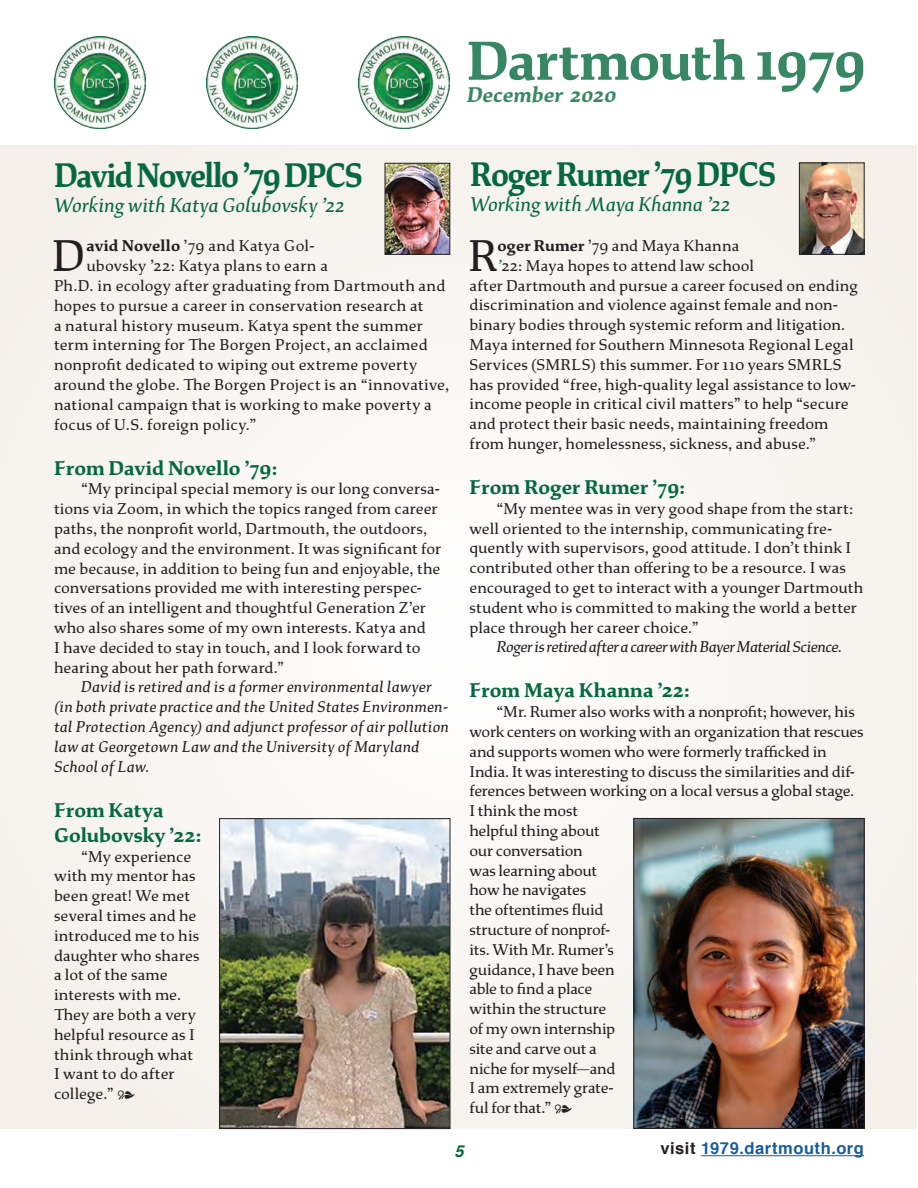
<style>
.page{position:relative;width:918px;height:1188px;background:#fff}
.page>*{position:absolute;margin:0;border:0;box-sizing:border-box;transform-origin:0 0}
.t1{font:700 58.5px "Dartmouth Ruzicka";letter-spacing:-.025em;color:#06693e}
.Paragraph_Text_Lead{font:46.95px "Dartmouth Ruzicka";color:#231f20}
.Paragraph_Heading{font:700 36px "Dartmouth Ruzicka";letter-spacing:-.04em;color:#06693e;scale:.89 1}
.t2{font:italic 700 22.5px "Dartmouth Ruzicka";letter-spacing:.005em;color:#06693e}
.Paragraph_Sub_head{font:700 21px/25.2px "Dartmouth Ruzicka";color:#06693e}
.Paragraph_Sub_head-2{font:italic 21px "Dartmouth Ruzicka";color:#06693e}
.Paragraph_Text_2{font:16.5px/19.8px "Dartmouth Ruzicka";color:#231f20}
.Paragraph_Text_Lead-2{font:16.5px "Dartmouth Ruzicka";letter-spacing:.015em;color:#231f20}
.Paragraph_Text_2-2{font:italic 16.5px/19.8px "Dartmouth Ruzicka";letter-spacing:.01em;color:#231f20}
.Paragraph_Text_2-3{font:italic 16.5px "Dartmouth Ruzicka";letter-spacing:-.02em;color:#231f20}
.t3{font:700 16.5px "Helvetica";letter-spacing:.03em;color:#175d9e}
.t4{font:italic 700 16.5px "Helvetica";color:#06693e}
.s1{font-weight:700}
.s2{font-style:italic;color:#06693e}
.s3{color:#231f20}
</style>
<div class="page">
<hr style="left:701px;top:1155px;width:163px;height:1px;background:#175d9e">
<img style="left:54px;top:37px;width:91px;height:91px">
<img style="left:206px;top:37px;width:92px;height:91px">
<img style="left:359px;top:37px;width:91px;height:91px">
<div style="left:1px;top:145px;width:916px;height:984px;background:#f8f5f1"></div>
<img style="left:387px;top:165px;width:61px;height:88px">
<div style="left:385px;top:163px;width:65px;height:92px;border:1px solid #231f20"></div>
<img style="left:801px;top:165px;width:61px;height:88px">
<div style="left:799px;top:163px;width:65px;height:92px;border:1px solid #231f20"></div>
<img style="left:221px;top:820px;width:227px;height:307px">
<div style="left:219px;top:818px;width:231px;height:311px;border:1px solid #231f20"></div>
<img style="left:636px;top:820px;width:226px;height:307px">
<div style="left:634px;top:818px;width:230px;height:311px;border:1px solid #231f20"></div>
<h1 class="t1" style="left:467px;top:27px;width:401px">Dartmouth 1979</h1>
<h3 class="t2" style="left:467px;top:80px;width:151px">December 2020</h3>
<p class="Paragraph_Heading" style="left:54px;top:154px;width:348px">David Novello ’79 DPCS</p>
<p class="Paragraph_Sub_head-2" style="left:54px;top:191px;width:292px">Working with Katya Golubovsky ’22</p>
<p class="Paragraph_Text_Lead" style="left:52px;top:229px;width:36px">D</p>
<p class="Paragraph_Text_Lead-2" style="left:86px;top:237px;width:230px"><span class="s1">avid Novello</span> ’79 and Katya Gol-</p>
<p class="Paragraph_Text_Lead-2" style="left:86px;top:256px;width:243px">ubovsky ’22: Katya plans to earn a</p>
<p class="Paragraph_Text_Lead-2" style="left:54px;top:276px;width:393px">Ph.D. in ecology after graduating from Dartmouth and</p>
<p class="Paragraph_Text_Lead-2" style="left:54px;top:296px;width:371px">hopes to pursue a career in conservation research at</p>
<p class="Paragraph_Text_Lead-2" style="left:54px;top:316px;width:370px">a natural history museum. Katya spent the summer</p>
<p class="Paragraph_Text_Lead-2" style="left:54px;top:336px;width:375px">term interning for The Borgen Project, an acclaimed</p>
<p class="Paragraph_Text_Lead-2" style="left:54px;top:355px;width:365px">nonprofit dedicated to wiping out extreme poverty</p>
<p class="Paragraph_Text_Lead-2" style="left:54px;top:375px;width:397px">around the globe. The Borgen Project is an “innovative,</p>
<p class="Paragraph_Text_Lead-2" style="left:54px;top:395px;width:379px">national campaign that is working to make poverty a</p>
<p class="Paragraph_Text_Lead-2" style="left:54px;top:415px;width:204px">focus of U.S. foreign policy.”</p>
<p class="Paragraph_Sub_head" style="left:54px;top:456px;width:225px">From David Novello ’79:</p>
<p class="Paragraph_Text_2" style="left:54px;top:479px;width:389px;text-indent:27px">“My principal special memory is our long conversa&shy;tions via Zoom, in which the topics ranged from career paths, the nonprofit world, Dartmouth, the outdoors, and ecology and the environment. It was significant for me because, in addition to being fun and enjoyable, the conversations provided me with interesting perspec&shy;tives of an intelligent and thoughtful Generation Z’er who also shares some of my own interests. Katya and<br>I have decided to stay in touch, and I look forward to hearing about her path forward.”</p>
<p class="Paragraph_Text_2-2" style="left:54px;top:677px;width:397px;text-indent:27px">David is retired and is a former environmental lawyer (in both private practice and the United States Environmen&shy;tal Protection Agency) and adjunct professor of air pollution law at Georgetown Law and the University of Maryland School of Law.</p>
<p class="Paragraph_Sub_head" style="left:54px;top:798px;width:149px">From Katya<br>Golubovsky ’22:</p>
<p class="Paragraph_Text_2" style="left:54px;top:847px;width:147px;text-indent:27px">“My experience with my mentor has been great! We met several times and he introduced me to his daughter who shares a lot of the same interests with me.<br>They are both a very helpful resource as I think through what<br>I want to do after college.” ❧</p>
<p class="Paragraph_Heading" style="left:470px;top:154px;width:345px">Roger Rumer ’79 DPCS</p>
<p class="Paragraph_Sub_head-2" style="left:470px;top:191px;width:261px">Working with Maya Khanna ’22</p>
<p class="Paragraph_Text_Lead" style="left:468px;top:228px;width:31px">R</p>
<p class="Paragraph_Text_Lead-2" style="left:498px;top:236px;width:243px"><span class="s1">oger Rumer</span> ’79 and Maya Khanna</p>
<p class="Paragraph_Text_Lead-2" style="left:498px;top:256px;width:258px"><span class="s2">’</span>22: Maya hopes to attend law school</p>
<p class="Paragraph_Text_Lead-2" style="left:469px;top:276px;width:390px">after Dartmouth and pursue a career focused on ending</p>
<p class="Paragraph_Text_Lead-2" style="left:469px;top:296px;width:370px">discrimination and violence against female and non-</p>
<p class="Paragraph_Text_Lead-2" style="left:469px;top:315px;width:377px">binary bodies through systemic reform and litigation.</p>
<p class="Paragraph_Text_Lead-2" style="left:469px;top:335px;width:386px">Maya interned for Southern Minnesota Regional Legal</p>
<p class="Paragraph_Text_Lead-2" style="left:469px;top:355px;width:374px">Services (SMRLS) this summer. For 110 years SMRLS</p>
<p class="Paragraph_Text_Lead-2" style="left:469px;top:375px;width:388px">has provided “free, high-quality legal assistance to low-</p>
<p class="Paragraph_Text_Lead-2" style="left:469px;top:395px;width:381px">income people in critical civil matters” to help “secure</p>
<p class="Paragraph_Text_Lead-2" style="left:469px;top:414px;width:361px">and protect their basic needs, maintaining freedom</p>
<p class="Paragraph_Text_Lead-2" style="left:469px;top:434px;width:348px">from hunger, homelessness, sickness, and abuse.”</p>
<p class="Paragraph_Sub_head" style="left:469px;top:475px;width:217px">From Roger Rumer ’79:</p>
<p class="Paragraph_Text_2" style="left:469px;top:499px;width:395px;text-indent:27px">“My mentee was in very good shape from the start: well oriented to the internship, communicating fre&shy;quently with supervisors, good attitude. I don’t think I contributed other than offering to be a resource. I was encouraged to get to interact with a younger Dartmouth student who is committed to making the world a better place through her career choice.”</p>
<p class="Paragraph_Text_2-3" style="left:496px;top:636px;width:347px">Roger is retired after a career with Bayer Material Science.</p>
<p class="Paragraph_Sub_head" style="left:469px;top:678px;width:222px">From Maya Khanna ’22:</p>
<p class="Paragraph_Text_2" style="left:469px;top:702px;width:396px;text-indent:27px">“Mr. Rumer also works with a nonprofit; however, his work centers on working with an organization that rescues and supports women who were formerly trafficked in<br>India. It was interesting to discuss the similarities and dif&shy;ferences between working on a local versus a global stage.<br>I think the most<br>helpful thing about<br>our conversation<br>was learning about<br>how he navigates<br>the oftentimes fluid<br>structure of nonprof-<br>its. With Mr. Rumer’s<br>guidance, I have been<br>able to find a place<br>within the structure<br>of my own internship<br>site and carve out a<br>niche for myself—and<br>I am extremely grate-<br>ful for that.” ❧</p>
<p class="t4" style="left:454px;top:1138px;width:11px">5</p>
<p class="t3" style="left:661px;top:1135px;width:205px"><span class="s3">visit</span> 1979.dartmouth.org</p>
</div>
